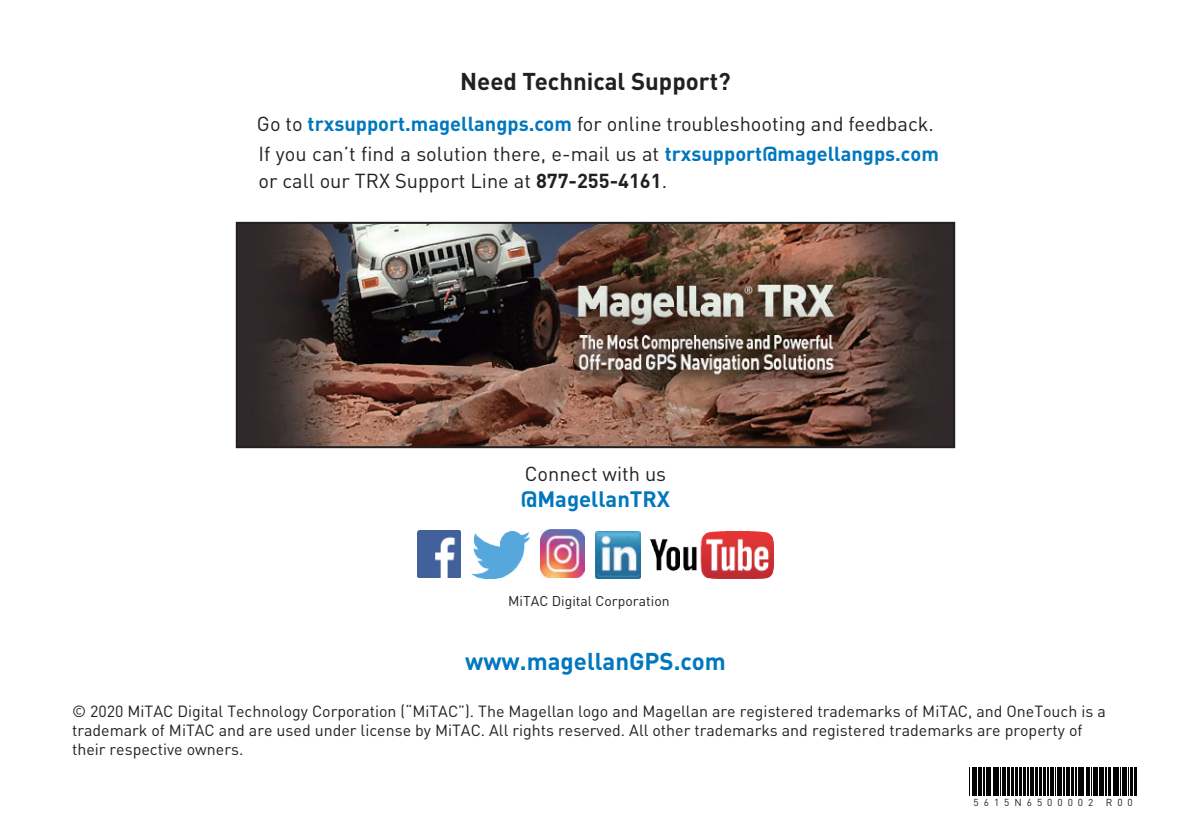
<style>
.page{position:relative;width:1191px;height:840px;background:#fff}
.page>*{position:absolute;margin:0;border:0;box-sizing:border-box;transform-origin:0 0}
.t1{font:700 24px "DINOT";color:#231f20}
.t2{font:700 24px "DINOT";color:#0077be}
.t3{font:700 22px "DINOT";color:#0077be}
.t4{font:20px/29px "DINOT";color:#231f20}
.t5{font:16px/19.2px "DINOT";color:#231f20}
.t6{font:14px "DINOT";color:#231f20}
.t7{font:10px "DINOT";letter-spacing:.5em;color:#231f20}
.s1{font-weight:700;color:#0077be}
.s2{font-weight:700}
</style>
<div class="page">
<img style="left:239px;top:225px;width:713px;height:220px">
<div style="left:236px;top:222px;width:719px;height:226px;border:2px solid #231f20"></div>
<img style="left:472px;top:531px;width:57px;height:47px">
<img style="left:651px;top:531px;width:122px;height:47px">
<img style="left:418px;top:530px;width:43px;height:47px">
<img style="left:540px;top:529px;width:45px;height:48px">
<img style="left:595px;top:531px;width:45px;height:47px">
<svg style="left:969px;top:767px;width:20px;height:27px"></svg>
<hr style="left:989px;top:766px;width:2px;height:28px;background:#030303">
<hr style="left:992px;top:766px;width:2px;height:28px;background:#030303">
<svg style="left:995px;top:767px;width:142px;height:27px"></svg>
<h1 class="t1" style="left:460px;top:65px;width:272px">Need Technical Support?</h1>
<p class="t4" style="left:257px;top:109px;width:683px">Go to <span class="s1">trxsupport.magellangps.com</span> for online troubleshooting and feedback.<br>If you can’t find a solution there, e-mail us at <span class="s1">trxsupport@magellangps.com</span></p>
<p class="t4" style="left:258px;top:165px;width:410px">or call our TRX Support Line at <span class="s2">877-255-4161</span>.</p>
<p class="t4" style="left:525px;top:458px;width:143px">Connect with us</p>
<h2 class="t3" style="left:521px;top:484px;width:151px">@MagellanTRX</h2>
<p class="t6" style="left:508px;top:591px;width:163px">MiTAC Digital Corporation</p>
<h1 class="t2" style="left:465px;top:644px;width:262px">www.magellanGPS.com</h1>
<p class="t5" style="left:72px;top:700px;width:1035px">© 2020 MiTAC Digital Technology Corporation (“MiTAC”). The Magellan logo and Magellan are registered trademarks of MiTAC, and OneTouch is a trademark of MiTAC and are used under license by MiTAC. All rights reserved. All other trademarks and registered trademarks are property of their respective owners.</p>
<p class="t7" style="left:973px;top:795px;width:161px">5615N6500002 R00</p>
</div>
